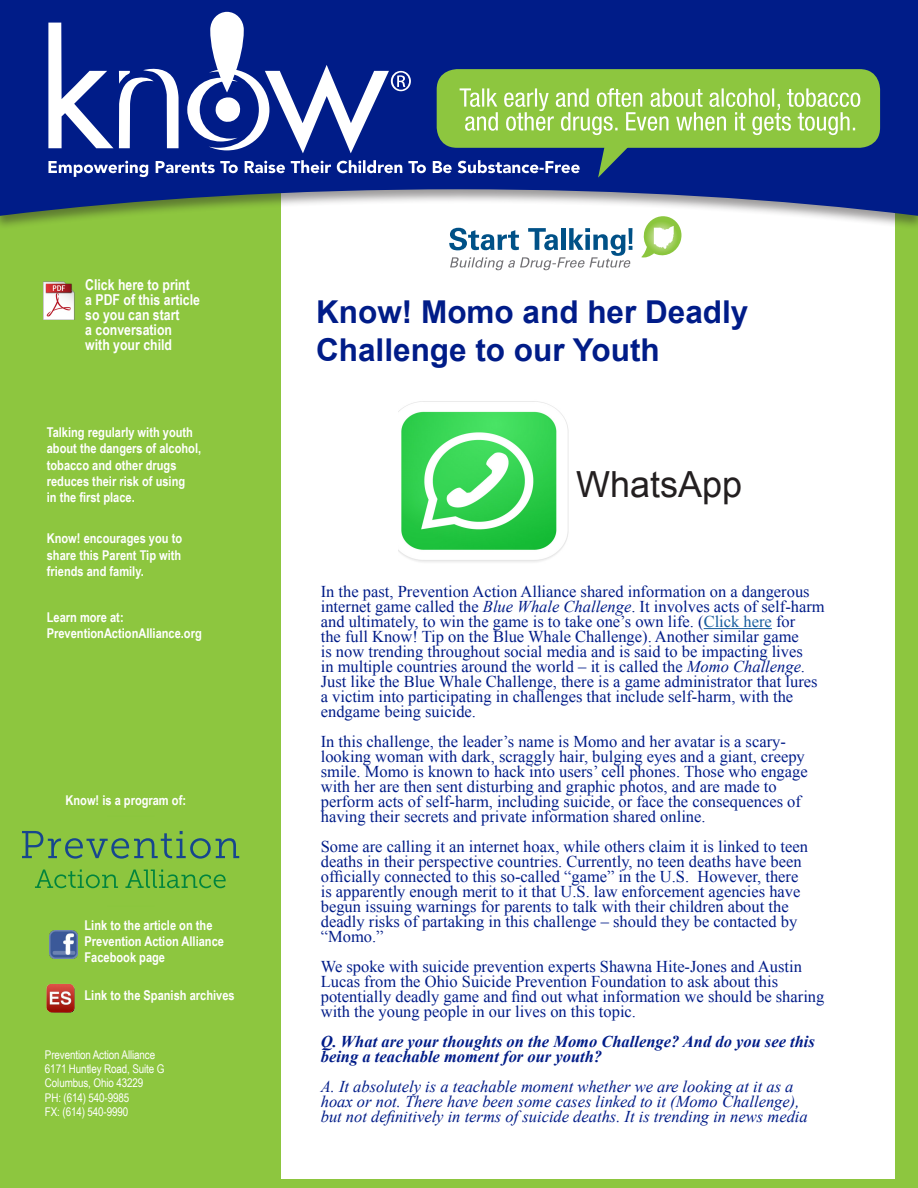
<style>
.page{position:relative;width:918px;height:1188px;background:#fff}
.page>*{position:absolute;margin:0;border:0;box-sizing:border-box;transform-origin:0 0}
.t1{font:36px "Arial";color:#231f20}
.t2{font:700 31.5px/37.8px "Arial";color:#001c88}
.t3{font:16.5px/15px "Times New Roman";color:#001c88}
.t4{font:italic 16.5px/15px "Times New Roman";color:#001c88}
.t5{font:italic 700 16.5px/15px "Times New Roman";color:#001c88}
.t6{font:700 15px/15px "Arial Narrow";color:#fff}
.t7{font:700 13.5px/16.2px "Arial Narrow";color:#fff}
.t8{font:12px "Arial Narrow";letter-spacing:-.01em;color:#fff}
.s1{font-style:italic}
.s2{color:#175d9e}
</style>
<div class="page">
<div style="left:258px;top:116px;width:660px;height:1072px;background:#8dc63f"></div>
<div style="left:281px;top:189px;width:614px;height:990px;background:#fff"></div>
<div style="left:0;top:116px;width:262px;height:1072px;background:#8dc63f"></div>
<div style="left:0;top:0;width:918px;height:230px;background:#231f20;opacity:.45"></div>
<svg style="left:0;top:0;width:918px;height:216px;background:#354c94"></svg>
<div style="left:437px;top:69px;width:443px;height:79px;background:#8dc63f;border-radius:20px"></div>
<svg style="left:48px;top:12px;width:812px;height:166px"></svg>
<hr style="left:704px;top:628px;width:68px;height:1px;background:#175d9e">
<svg style="left:22px;top:831px;width:217px;height:28px"></svg>
<svg style="left:35px;top:870px;width:83px;height:18px"></svg>
<svg style="left:125px;top:870px;width:101px;height:18px"></svg>
<img style="left:44px;top:281px;width:31px;height:39px">
<img style="left:46px;top:984px;width:29px;height:29px">
<img style="left:50px;top:931px;width:28px;height:28px">
<svg style="left:449px;top:228px;width:183px;height:42px"></svg>
<svg style="left:641px;top:216px;width:40px;height:42px"></svg>
<img style="left:398px;top:401px;width:171px;height:161px">
<p class="t6" style="left:85px;top:277px;width:116px">Click here to print a PDF of this article so you can start<br>a conversation with your child</p>
<p class="t7" style="left:47px;top:424px;width:156px">Talking regularly with youth about the dangers of alcohol, tobacco and other drugs reduces their risk of using<br>in the first place.</p>
<p class="t7" style="left:47px;top:530px;width:137px;text-align:justify">Know! encourages you to share this Parent Tip with friends and family.</p>
<p class="t7" style="left:47px;top:608px;width:157px">Learn more at:<br>PreventionActionAlliance.org</p>
<p class="t7" style="left:65px;top:791px;width:122px">Know! is a program of:</p>
<p class="t7" style="left:85px;top:916px;width:141px">Link to the article on the<br>Prevention Action Alliance<br>Facebook page</p>
<p class="t7" style="left:85px;top:986px;width:152px">Link to the Spanish archives</p>
<p class="t8" style="left:45px;top:1046px;width:112px">Prevention Action Alliance</p>
<p class="t8" style="left:45px;top:1060px;width:121px">6171 Huntley Road, Suite G</p>
<p class="t8" style="left:45px;top:1074px;width:100px">Columbus, Ohio 43229</p>
<p class="t8" style="left:45px;top:1089px;width:86px">PH: (614) 540-9985</p>
<p class="t8" style="left:45px;top:1103px;width:85px">FX: (614) 540-9990</p>
<p class="t2" style="left:316px;top:294px;width:434px">Know! Momo and her Deadly<br>Challenge to our Youth</p>
<p class="t1" style="left:576px;top:461px;width:168px">WhatsApp</p>
<p class="t3" style="left:321px;top:584px;width:506px">In the past, Prevention Action Alliance shared information on a dangerous internet game called the <span class="s1">Blue Whale Challenge</span>. It involves acts of self-harm and ultimately, to win the game is to take one’s own life. (<span class="s2">Click here</span> for<br>the full Know! Tip on the Blue Whale Challenge). Another similar game<br>is now trending throughout social media and is said to be impacting lives<br>in multiple countries around the world – it is called the <span class="s1">Momo Challenge</span>.<br>Just like the Blue Whale Challenge, there is a game administrator that lures a victim into participating in challenges that include self-harm, with the endgame being suicide.</p>
<p class="t3" style="left:321px;top:734px;width:488px">In this challenge, the leader’s name is Momo and her avatar is a scary&shy;looking woman with dark, scraggly hair, bulging eyes and a giant, creepy smile. Momo is known to hack into users’ cell phones. Those who engage with her are then sent disturbing and graphic photos, and are made to perform acts of self-harm, including suicide, or face the consequences of having their secrets and private information shared online.</p>
<p class="t3" style="left:321px;top:839px;width:489px">Some are calling it an internet hoax, while others claim it is linked to teen deaths in their perspective countries. Currently, no teen deaths have been officially connected to this so-called “game” in the U.S. However, there is apparently enough merit to it that U.S. law enforcement agencies have begun issuing warnings for parents to talk with their children about the deadly risks of partaking in this challenge – should they be contacted by “Momo.”</p>
<p class="t3" style="left:321px;top:959px;width:505px">We spoke with suicide prevention experts Shawna Hite-Jones and Austin Lucas from the Ohio Suicide Prevention Foundation to ask about this potentially deadly game and find out what information we should be sharing with the young people in our lives on this topic.</p>
<p class="t5" style="left:321px;top:1033px;width:496px">Q. What are your thoughts on the Momo Challenge? And do you see this being a teachable moment for our youth?</p>
<p class="t4" style="left:321px;top:1078px;width:489px">A. It absolutely is a teachable moment whether we are looking at it as a hoax or not. There have been some cases linked to it (Momo Challenge), but not definitively in terms of suicide deaths. It is trending in news media</p>
</div>
